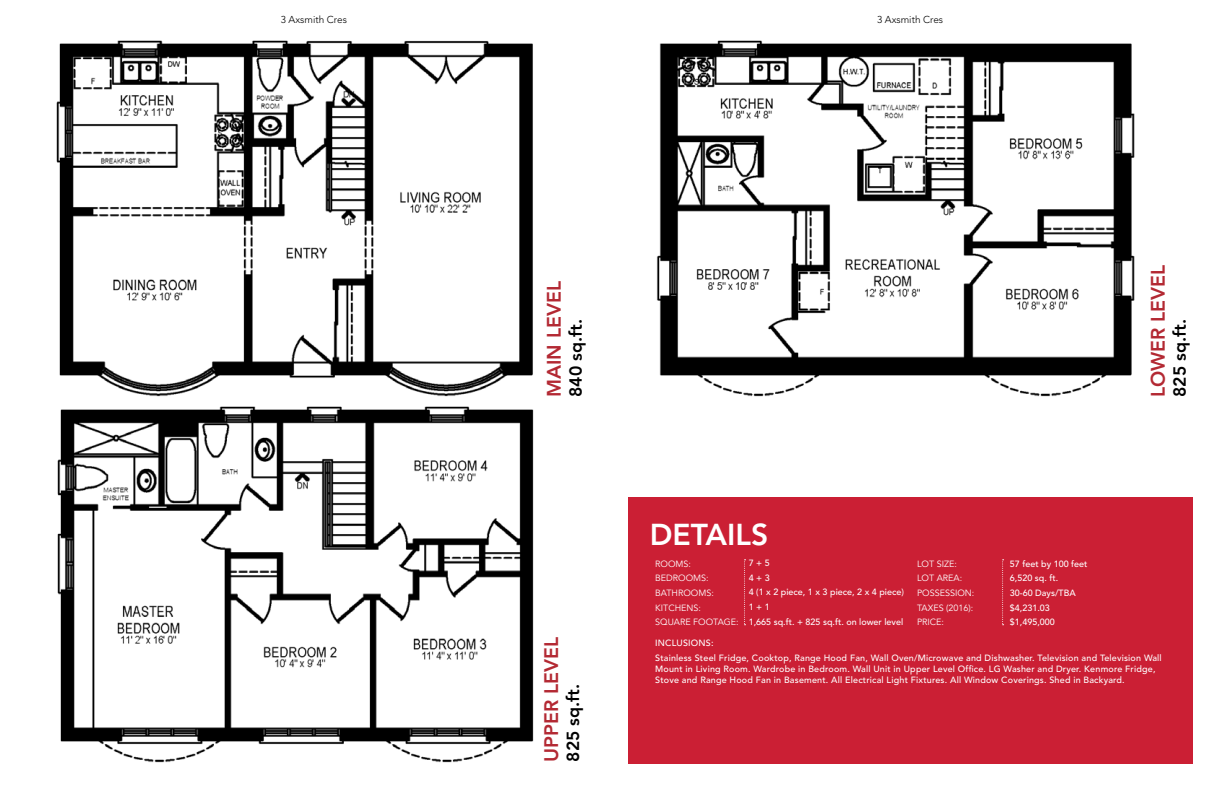
<style>
.page{position:relative;width:1224px;height:792px;background:#fff}
.page>*{position:absolute;margin:0;border:0;box-sizing:border-box;transform-origin:0 0}
.t1{font:800 30px "Avenir LT Std";color:#fff}
.t2{font:800 19.5px "Avenir LT Std";color:#b32933}
.t3{font:800 17.4px "Avenir LT Std";color:#000}
.t4{font:300 10px "Avenir LT Std";color:#000}
.t5{font:500 9px/14.6px "Avenir LT Std";letter-spacing:.02em;color:#fff}
.t6{font:500 9px/14.6px "Avenir LT Std";color:#fff}
.t7{font:9px/14.6px "Avenir LT Std";color:#fff;text-align:right}
</style>
<div class="page">
<img style="left:656px;top:40px;width:478px;height:357px">
<img style="left:56px;top:40px;width:477px;height:357px">
<img style="left:57px;top:406px;width:477px;height:357px">
<div style="left:628px;top:497px;width:564px;height:266px;background:#cb1f34"></div>
<svg style="left:744px;top:559px;width:2px;height:66px"></svg>
<svg style="left:1002px;top:559px;width:2px;height:66px"></svg>
<p class="t4" style="left:281px;top:13px;width:68px">3 Axsmith Cres</p>
<p class="t4" style="left:877px;top:13px;width:68px">3 Axsmith Cres</p>
<h2 class="t2" style="left:543px;top:338px;width:58px;rotate:-90deg">LEVEL</h2>
<h3 class="t3" style="left:566px;top:397px;width:79px;rotate:-90deg">840 sq.ft.</h3>
<h2 class="t2" style="left:543px;top:397px;width:51px;rotate:-90deg">MAIN</h2>
<h2 class="t2" style="left:540px;top:762px;width:126px;rotate:-90deg">UPPER LEVEL</h2>
<h3 class="t3" style="left:563px;top:762px;width:79px;rotate:-90deg">825 sq.ft.</h3>
<h1 class="t1" style="left:650px;top:517px;width:39px">DETAI</h1>
<h1 class="t1" style="left:735px;top:517px;width:32px">LS</h1>
<h2 class="t2" style="left:1147px;top:397px;width:134px;rotate:-90deg">LOWER LEVEL</h2>
<h3 class="t3" style="left:1169px;top:397px;width:79px;rotate:-90deg">825 sq.ft.</h3>
<p class="t6" style="left:749px;top:556px;width:157px">7 + 5<br>4 + 3<br>4 (1 x 2 piece, 1 x 3 piece, 2 x 4 piece)<br>1 + 1<br>1,665 sq.ft. + 825 sq.ft. on lower level</p>
<p class="t5" style="left:655px;top:636px;width:508px">INCLUSIONS:<br>Stainless Steel Fridge, Cooktop, Range Hood Fan, Wall Oven/Microwave and Dishwasher. Television and Television Wall</p>
<p class="t5" style="left:655px;top:664px;width:502px;line-height:11px">Mount in Living Room. Wardrobe in Bedroom. Wall Unit in Upper Level Office. LG Washer and Dryer. Kenmore Fridge,<br>Stove and Range Hood Fan in Basement. All Electrical Light Fixtures. All Window Coverings. Shed in Backyard.</p>
<p class="t7" style="left:917px;top:557px;width:59px;text-align:left">LOT SIZE:<br>LOT AREA:<br>POSSESSION :<br>TAXES (2016):<br>PRICE:</p>
<p class="t6" style="left:1010px;top:557px;width:79px">57 feet by 100 feet<br>6,520 sq. ft.<br>30-60 Days/TBA $4,231.03 $1,495,000</p>
<p class="t7" style="left:655px;top:557px;width:14px">ROOMS</p>
<p class="t7" style="left:689px;top:557px;width:4px">:</p>
<p class="t7" style="left:655px;top:571px;width:31px">BEDROOMS</p>
<p class="t7" style="left:706px;top:571px;width:4px">:</p>
<p class="t7" style="left:655px;top:586px;width:13px">BATH</p>
<p class="t7" style="left:678px;top:586px;width:14px">ROOMS</p>
<p class="t7" style="left:711px;top:586px;width:4px">:</p>
<p class="t7" style="left:655px;top:600px;width:15px">KITCH</p>
<p class="t7" style="left:655px;top:600px;width:47px">ENS:<br>SQUARE FOOTA</p>
<p class="t7" style="left:724px;top:615px;width:16px">GE:</p>
</div>
